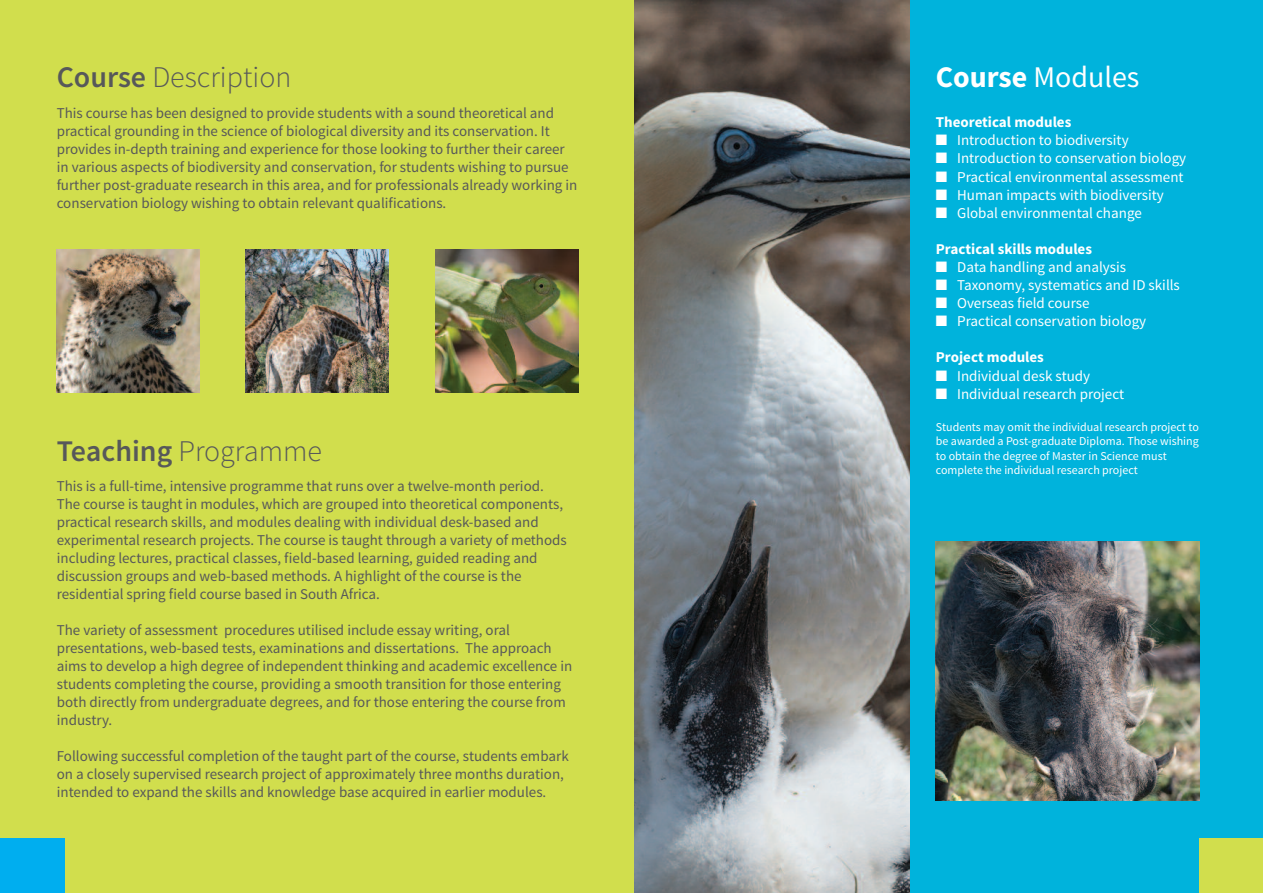
<style>
.page{position:relative;width:1263px;height:893px;background:#fff}
.page>*{position:absolute;margin:0;border:0;box-sizing:border-box;transform-origin:0 0}
.t1{font:300 30px "Source Sans Pro";color:#57585a}
.t2{font:30px "Source Sans Pro";color:#fff}
.t3{font:15px/18px "Source Sans Pro";color:#57585a}
.t4{font:15px "Source Sans Pro";color:#fff}
.t5{font:700 15px "Source Sans Pro";color:#fff}
.t6{font:12px/14.4px "Source Sans Pro";color:#fff}
.s1{font-weight:600}
.s2{font-weight:700}
</style>
<div class="page">
<div style="left:635px;top:0;width:628px;height:893px;background:#00b3dc"></div>
<div style="left:0;top:0;width:635px;height:893px;background:#d1de4d"></div>
<img style="left:635px;top:0;width:274px;height:893px">
<div style="left:1199px;top:838px;width:64px;height:55px;background:#d1de4d"></div>
<div style="left:0;top:838px;width:64px;height:55px;background:#00aeef"></div>
<img style="left:246px;top:250px;width:143px;height:143px">
<img style="left:56px;top:250px;width:143px;height:143px">
<img style="left:435px;top:250px;width:143px;height:143px">
<img style="left:936px;top:542px;width:263px;height:258px">
<h1 class="t1" style="left:57px;top:65px;width:236px"><span class="s1">Course</span> Description</h1>
<p class="t3" style="left:57px;top:105px;width:522px">This course has been designed to provide students with a sound theoretical and practical grounding in the science of biological diversity and its conservation. It provides in-depth training and experience for those looking to further their career in various aspects of biodiversity and conservation, for students wishing to pursue further post-graduate research in this area, and for professionals already working in conservation biology wishing to obtain relevant qualifications.</p>
<h1 class="t1" style="left:57px;top:439px;width:267px"><span class="s1">Teaching</span> Programme</h1>
<p class="t3" style="left:57px;top:478px;width:512px">This is a full-time, intensive programme that runs over a twelve-month period.<br>The course is taught in modules, which are grouped into theoretical components, practical research skills, and modules dealing with individual desk-based and experimental research projects. The course is taught through a variety of methods including lectures, practical classes, field-based learning, guided reading and discussion groups and web-based methods. A highlight of the course is the residential spring field course based in South Africa.</p>
<p class="t3" style="left:57px;top:622px;width:517px">The variety of assessment procedures utilised include essay writing, oral presentations, web-based tests, examinations and dissertations. The approach aims to develop a high degree of independent thinking and academic excellence in students completing the course, providing a smooth transition for those entering both directly from undergraduate degrees, and for those entering the course from industry.</p>
<p class="t3" style="left:57px;top:748px;width:513px">Following successful completion of the taught part of the course, students embark on a closely supervised research project of approximately three months duration, intended to expand the skills and knowledge base acquired in earlier modules.</p>
<h1 class="t2" style="left:936px;top:65px;width:205px"><span class="s2">Course</span> Modules</h1>
<p class="t5" style="left:936px;top:117px;width:137px">Theoretical modules</p>
<p class="t4" style="left:936px;top:135px;width:194px">■ Introduction to biodiversity</p>
<p class="t4" style="left:936px;top:153px;width:252px">■ Introduction to conservation biology</p>
<p class="t4" style="left:936px;top:171px;width:249px">■ Practical environmental assessment</p>
<p class="t4" style="left:936px;top:189px;width:229px">■ Human impacts with biodiversity</p>
<p class="t4" style="left:936px;top:207px;width:207px">■ Global environmental change</p>
<p class="t5" style="left:936px;top:243px;width:158px">Practical skills modules</p>
<p class="t4" style="left:936px;top:261px;width:192px">■ Data handling and analysis</p>
<p class="t4" style="left:936px;top:279px;width:246px">■ Taxonomy, systematics and ID skills</p>
<p class="t4" style="left:936px;top:298px;width:155px">■ Overseas field course</p>
<p class="t4" style="left:936px;top:316px;width:212px">■ Practical conservation biology</p>
<p class="t5" style="left:936px;top:352px;width:110px">Project modules</p>
<p class="t4" style="left:936px;top:370px;width:156px">■ Individual desk study</p>
<p class="t4" style="left:936px;top:388px;width:190px">■ Individual research project</p>
<p class="t6" style="left:936px;top:420px;width:264px">Students may omit the individual research project to be awarded a Post-graduate Diploma. Those wishing to obtain the degree of Master in Science must complete the individual research project</p>
</div>
